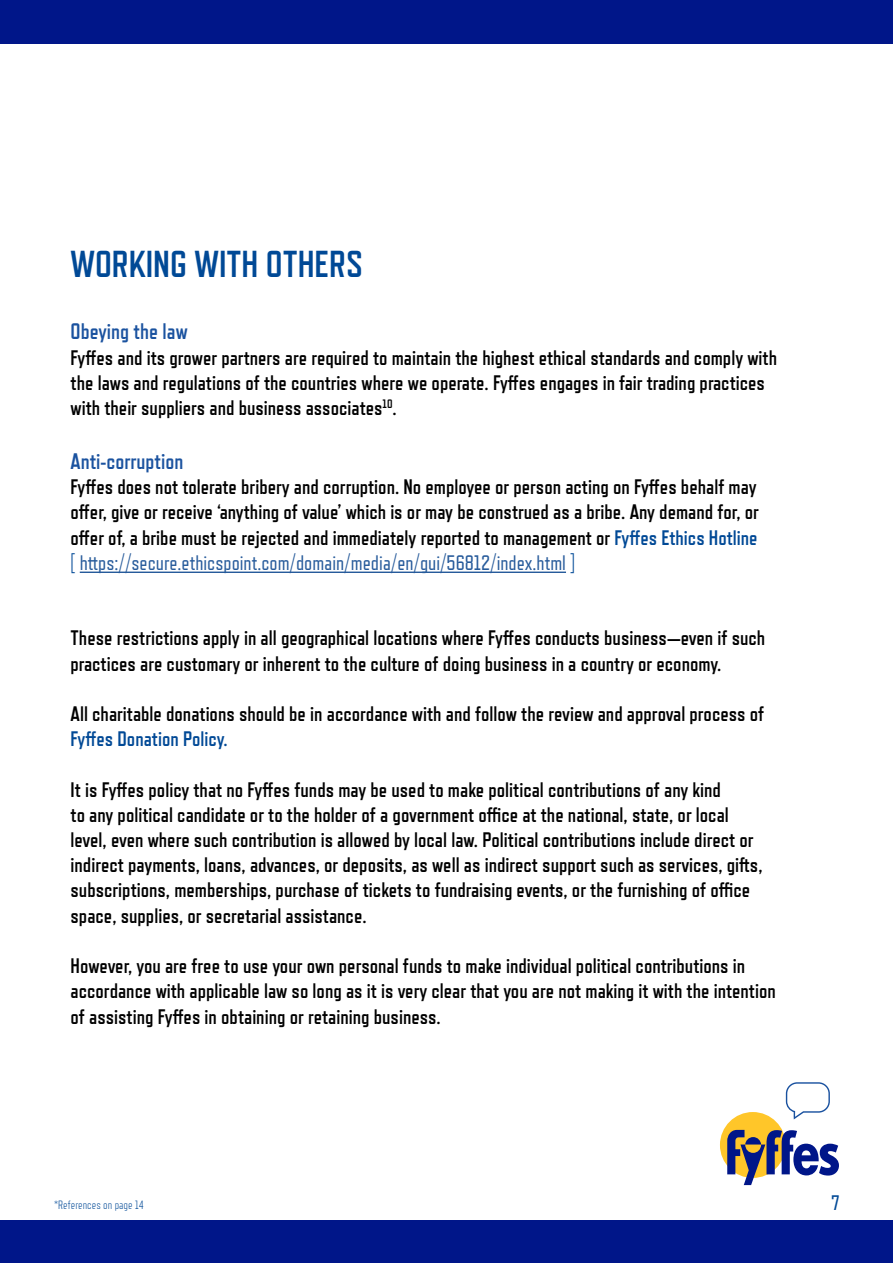
<style>
.page{position:relative;width:893px;height:1263px;background:#fff}
.page>*{position:absolute;margin:0;border:0;box-sizing:border-box;transform-origin:0 0}
.t1{font:700 37.5px "Refrigerator Deluxe";color:#004996}
.t2{font:700 22.5px "Refrigerator Deluxe";color:#1a529f}
.t3{font:700 21px/25.2px "Refrigerator Deluxe";color:#000}
.t4{font:700 21px "Refrigerator Deluxe";color:#004996}
.t5{font:21px "Refrigerator Deluxe";color:#004996}
.t6{font:300 12px "Refrigerator Deluxe";color:#004996}
.s1{color:#004996}
.s2{font-weight:400;color:#004996}
.s3{font-weight:400;color:#275b9b}
</style>
<div class="page">
<svg style="left:785px;top:1082px;width:45px;height:36px"></svg>
<div style="left:0;top:1220px;width:893px;height:43px;background:#001689"></div>
<div style="left:0;top:0;width:893px;height:43px;background:#001689"></div>
<div style="left:720px;top:1112px;width:66px;height:66px;background:#ffc629;border-radius:50%"></div>
<svg style="left:727px;top:1130px;width:112px;height:55px"></svg>
<hr style="left:80px;top:571px;width:486px;height:2px;background:#275b9b">
<h1 class="t1" style="left:71px;top:242px;width:294px">WORKING WITH OTHERS</h1>
<p class="t2" style="left:71px;top:318px;width:119px">Obeying the law</p>
<p class="t3" style="left:71px;top:345px;width:708px">Fyffes and its grower partners are required to maintain the highest ethical standards and comply with the laws and regulations of the countries where we operate. Fyffes engages in fair trading practices with their suppliers and business associates<sup>10</sup>.</p>
<p class="t2" style="left:71px;top:448px;width:114px">Anti-corruption</p>
<p class="t3" style="left:71px;top:474px;width:690px;text-align:justify">Fyffes does not tolerate bribery and corruption. No employee or person acting on Fyffes behalf may offer, give or receive ‘anything of value’ which is or may be construed as a bribe. Any demand for, or offer of, a bribe must be rejected and immediately reported to management or <span class="s1">Fyffes Ethics Hotline </span><span class="s2">[</span> <span class="s3">https://secure.ethicspoint.com/domain/media/en/gui/56812/index.html</span> <span class="s2">]</span></p>
<p class="t3" style="left:71px;top:625px;width:696px">These restrictions apply in all geographical locations where Fyffes conducts business—even if such practices are customary or inherent to the culture of doing business in a country or economy.</p>
<p class="t3" style="left:71px;top:701px;width:695px">All charitable donations should be in accordance with and follow the review and approval process of</p>
<p class="t4" style="left:71px;top:727px;width:159px">Fyffes Donation Policy.</p>
<p class="t3" style="left:71px;top:777px;width:693px">It is Fyffes policy that no Fyffes funds may be used to make political contributions of any kind<br>to any political candidate or to the holder of a government office at the national, state, or local level, even where such contribution is allowed by local law. Political contributions include direct or indirect payments, loans, advances, or deposits, as well as indirect support such as services, gifts, subscriptions, memberships, purchase of tickets to fundraising events, or the furnishing of office space, supplies, or secretarial assistance.</p>
<p class="t3" style="left:71px;top:953px;width:707px">However, you are free to use your own personal funds to make individual political contributions in accordance with applicable law so long as it is very clear that you are not making it with the intention of assisting Fyffes in obtaining or retaining business.</p>
<p class="t6" style="left:54px;top:1198px;width:91px">*References on page 14</p>
<p class="t5" style="left:831px;top:1190px;width:10px">7</p>
</div>
